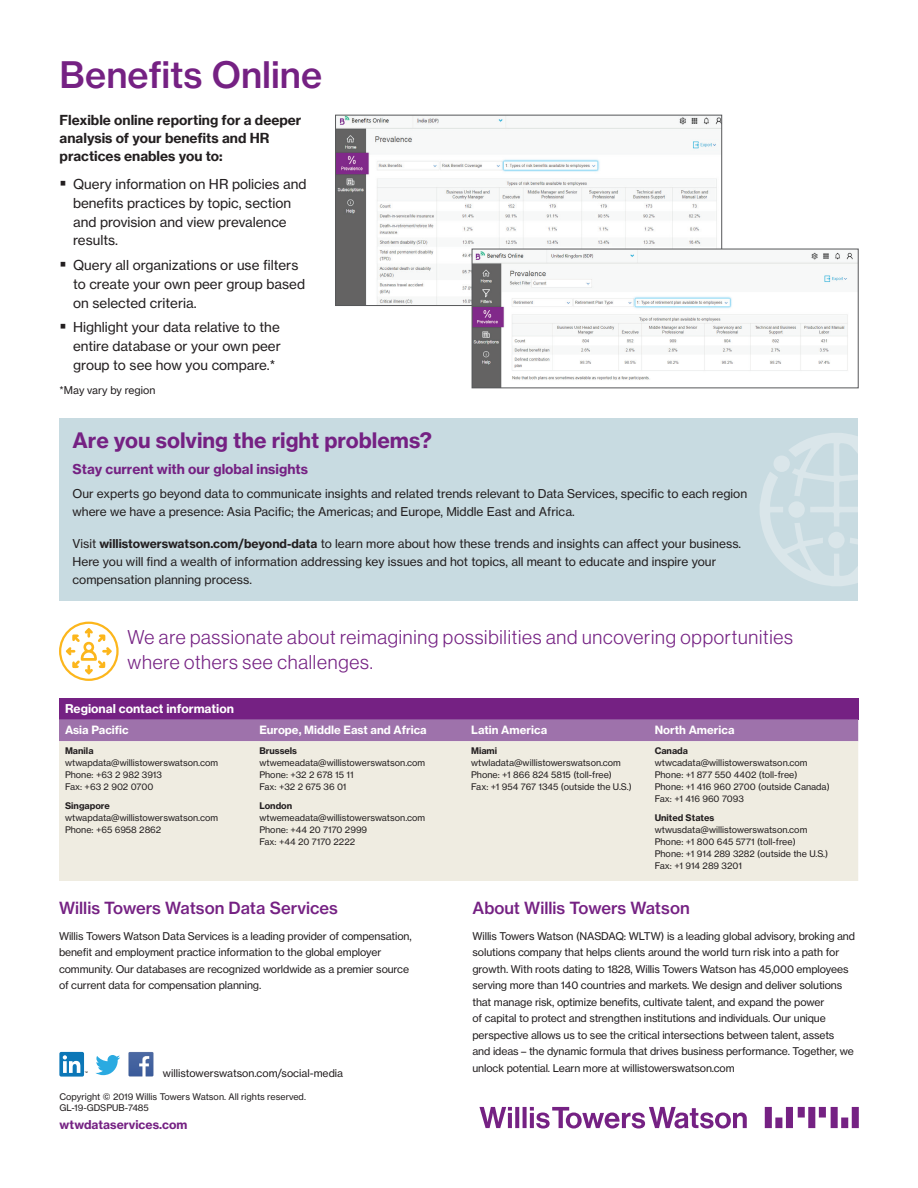
<style>
.page{position:relative;width:918px;height:1188px;background:#fff}
.page>*{position:absolute;margin:0;border:0;box-sizing:border-box;transform-origin:0 0}
.t1{font:36px "N Haas Grotesk TX Std 65 Md";color:#752183}
.t2{font:21px "N Haas Grotesk TX Std 75 Bd";color:#752183}
.t3{font:19.5px/25.5px "N Haas Grotesk DS Std 45 Lt";letter-spacing:.04em;color:#752183}
.t4{font:16.5px "N Haas Grotesk TX Std 65 Md";color:#752183}
.t5{font:13.5px/18.8px "N Haas Grotesk TX Std 55 Rg";color:#231f20}
.t6{font:13.5px/18px "N Haas Grotesk TX Pro 75 Bd";color:#231f20}
.t7{font:13.5px "N Haas Grotesk TX Std 75 Bd";color:#752183}
.t8{font:12px/18px "N Haas Grotesk TX Std 55 Rg";color:#231f20}
.t9{font:12px "N Haas Grotesk TX Std 75 Bd";color:#fff}
.t10{font:12px "N Haas Grotesk TX Std 75 Bd";color:#752183}
.t11{font:11.25px "N Haas Grotesk TX Std 75 Bd";color:#fff}
.t12{font:10.5px/16.5px "N Haas Grotesk TX Std 55 Rg";letter-spacing:-.01em;color:#231f20}
.t13{font:10.5px "N Haas Grotesk TX Pro 55 Rg";color:#231f20}
.t14{font:9px/12px "N Haas Grotesk TX Std 55 Rg";color:#231f20}
.t15{font:9px "N Haas Grotesk TX Std 75 Bd";color:#231f20}
.s1{font-family:"N Haas Grotesk TX Std 75 Bd"}
</style>
<div class="page">
<svg style="left:479px;top:1107px;width:380px;height:22px"></svg>
<div style="left:59px;top:1052px;width:25px;height:25px;background:#0c77b7;border-radius:2px"></div>
<svg style="left:63px;top:1055px;width:25px;height:18px"></svg>
<svg style="left:96px;top:1055px;width:24px;height:20px"></svg>
<svg style="left:129px;top:1052px;width:24px;height:24px"></svg>
<img style="left:337px;top:117px;width:383px;height:187px">
<div style="left:335px;top:115px;width:387px;height:191px;border:1px solid #57585a"></div>
<svg style="left:66px;top:628px;width:46px;height:46px"></svg>
<div style="left:59px;top:622px;width:60px;height:59px;border:2px solid #fcb61c;border-radius:50%"></div>
<div style="left:59px;top:698px;width:799px;height:21px;background:#752183"></div>
<div style="left:59px;top:719px;width:799px;height:22px;background:#9e72ab"></div>
<div style="left:59px;top:741px;width:799px;height:140px;background:#efece1"></div>
<div style="left:59px;top:418px;width:800px;height:182px;background:#c8dbe1"></div>
<svg style="left:760px;top:433px;width:99px;height:153px"></svg>
<div style="left:828px;top:532px;width:17px;height:16px;background:#dae6ea;border-radius:50%"></div>
<div style="left:773px;top:456px;width:17px;height:16px;background:#dae6ea;border-radius:50%"></div>
<div style="left:788px;top:501px;width:17px;height:17px;background:#dae6ea;border-radius:50%"></div>
<img style="left:474px;top:251px;width:383px;height:135px">
<div style="left:472px;top:249px;width:387px;height:139px;border:1px solid #57585a"></div>
<h1 class="t1" style="left:60px;top:52px;width:264px">Benefits Online</h1>
<p class="t6" style="left:60px;top:111px;width:243px">Flexible online reporting for a deeper analysis of your benefits and HR practices enables you to:</p>
<p class="t5" style="left:73px;top:175px;width:235px">Query information on HR policies and benefits practices by topic, section and provision and view prevalence results.</p>
<p class="t5" style="left:73px;top:256px;width:234px">Query all organizations or use filters to create your own peer group based on selected criteria.</p>
<p class="t5" style="left:73px;top:318px;width:209px;text-align:justify">Highlight your data relative to the entire database or your own peer group to see how you compare.*</p>
<p class="t13" style="left:60px;top:384px;width:97px">*May vary by region</p>
<h2 class="t2" style="left:73px;top:427px;width:361px">Are you solving the right problems?</h2>
<p class="t7" style="left:73px;top:460px;width:237px">Stay current with our global insights</p>
<p class="t8" style="left:73px;top:485px;width:676px">Our experts go beyond data to communicate insights and related trends relevant to Data Services, specific to each region where we have a presence: Asia Pacific; the Americas; and Europe, Middle East and Africa.</p>
<p class="t8" style="left:73px;top:534px;width:670px">Visit <span class="s1">willistowerswatson.com/beyond-data</span> to learn more about how these trends and insights can affect your business.<br>Here you will find a wealth of information addressing key issues and hot topics, all meant to educate and inspire your compensation planning process.</p>
<h3 class="t3" style="left:128px;top:624px;width:667px">We are passionate about reimagining possibilities and uncovering opportunities where others see challenges.</h3>
<p class="t9" style="left:65px;top:701px;width:170px">Regional contact information</p>
<p class="t11" style="left:65px;top:723px;width:65px">Asia Pacific</p>
<p class="t11" style="left:259px;top:723px;width:169px">Europe, Middle East and Africa</p>
<p class="t11" style="left:471px;top:723px;width:78px">Latin America</p>
<p class="t11" style="left:655px;top:723px;width:81px">North America</p>
<p class="t15" style="left:65px;top:745px;width:30px">Manila</p>
<p class="t14" style="left:65px;top:757px;width:155px">wtwapdata@willistowerswatson.com<br>Phone: +63 2 982 3913<br>Fax: +63 2 902 0700</p>
<p class="t15" style="left:65px;top:800px;width:46px">Singapore</p>
<p class="t14" style="left:65px;top:812px;width:155px">wtwapdata@willistowerswatson.com<br>Phone: +65 6958 2862</p>
<p class="t15" style="left:655px;top:745px;width:35px">Canada</p>
<p class="t14" style="left:655px;top:757px;width:177px">wtwcadata@willistowerswatson.com<br>Phone: +1 877 550 4402 (toll-free)<br>Phone: +1 416 960 2700 (outside Canada)<br>Fax: +1 416 960 7093</p>
<p class="t15" style="left:655px;top:812px;width:61px">United States</p>
<p class="t14" style="left:655px;top:824px;width:175px">wtwusdata@willistowerswatson.com<br>Phone: +1 800 645 5771 (toll-free)<br>Phone: +1 914 289 3282 (outside the U.S.)<br>Fax: +1 914 289 3201</p>
<p class="t15" style="left:471px;top:745px;width:28px">Miami</p>
<p class="t14" style="left:471px;top:757px;width:162px">wtwladata@willistowerswatson.com<br>Phone: +1 866 824 5815 (toll-free)<br>Fax: +1 954 767 1345 (outside the U.S.)</p>
<p class="t15" style="left:259px;top:745px;width:39px">Brussels</p>
<p class="t14" style="left:259px;top:757px;width:167px">wtwemeadata@willistowerswatson.com<br>Phone: +32 2 678 15 11<br>Fax: +32 2 675 36 01</p>
<p class="t15" style="left:259px;top:800px;width:34px">London</p>
<p class="t14" style="left:259px;top:812px;width:167px">wtwemeadata@willistowerswatson.com<br>Phone: +44 20 7170 2999<br>Fax: +44 20 7170 2222</p>
<h3 class="t4" style="left:59px;top:898px;width:280px">Willis Towers Watson Data Services</h3>
<p class="t12" style="left:59px;top:928px;width:354px">Willis Towers Watson Data Services is a leading provider of compensation, benefit and employment practice information to the global employer community. Our databases are recognized worldwide as a premier source of current data for compensation planning.</p>
<p class="t12" style="left:163px;top:1064px;width:182px">willistowerswatson.com/social-media</p>
<p class="t14" style="left:59px;top:1091px;width:248px;line-height:10.8px">Copyright © 2019 Willis Towers Watson. All rights reserved.<br>GL-19-GDSPUB-7485</p>
<p class="t10" style="left:59px;top:1117px;width:129px">wtwdataservices.com</p>
<h3 class="t4" style="left:472px;top:898px;width:219px">About Willis Towers Watson</h3>
<p class="t12" style="left:472px;top:928px;width:384px">Willis Towers Watson (NASDAQ: WLTW) is a leading global advisory, broking and solutions company that helps clients around the world turn risk into a path for growth. With roots dating to 1828, Willis Towers Watson has 45,000 employees serving more than 140 countries and markets. We design and deliver solutions that manage risk, optimize benefits, cultivate talent, and expand the power<br>of capital to protect and strengthen institutions and individuals. Our unique perspective allows us to see the critical intersections between talent, assets<br>and ideas – the dynamic formula that drives business performance. Together, we unlock potential. Learn more at willistowerswatson.com</p>
</div>
